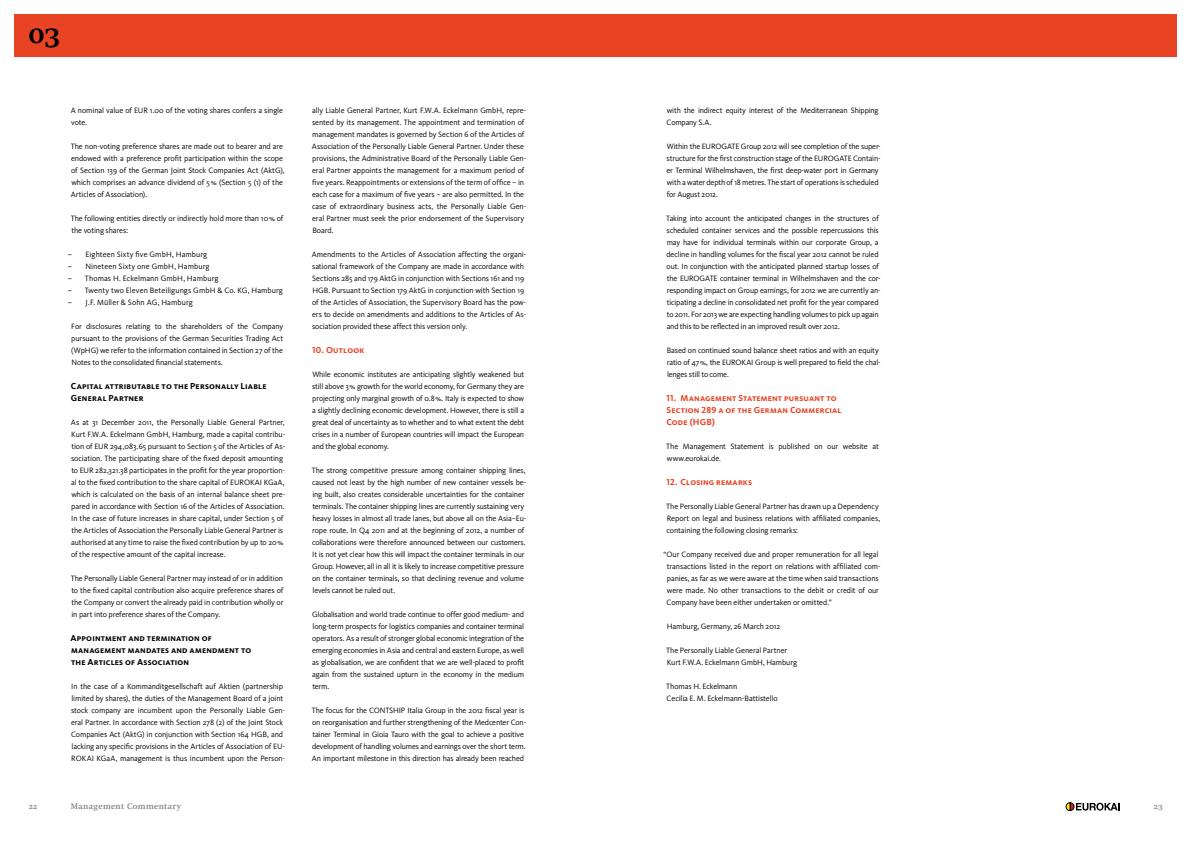
<style>
.page{position:relative;width:1191px;height:842px;background:#fff}
.page>*{position:absolute;margin:0;border:0;box-sizing:border-box;transform-origin:0 0}
.t1{font:700 28px "Nu Swift";color:#000}
.t2{font:9px/12px "Kievit Bold SC";letter-spacing:.02em;color:#000}
.t3{font:9px/12px "Kievit Bold SC";letter-spacing:.02em;color:#e84325}
.t4{font:8px/12px "Kievit";letter-spacing:-.015em;color:#000}
.t5{font:8px "Kievit";letter-spacing:.01em;color:#000}
.t6{font:700 8px "Nu Swift";letter-spacing:.04em;color:#878786}
.s1{font-family:"Kievit Book SC"}
</style>
<div class="page">
<svg style="left:1065px;top:802px;width:54px;height:9px"></svg>
<div style="left:14px;top:14px;width:1162px;height:43px;background:#e84325"></div>
<h1 class="t1" style="left:28px;top:17px;width:34px">03</h1>
<p class="t4" style="left:71px;top:105px;width:214px">A nominal value of EUR 1.00 of the voting shares confers a single vote.</p>
<p class="t4" style="left:71px;top:141px;width:215px">The non-voting preference shares are made out to bearer and are endowed with a preference profit participation within the scope of Section 139 of the German Joint Stock Companies Act (AktG), which comprises an advance dividend of 5% (Section 5 (1) of the Articles of Association).</p>
<p class="t4" style="left:71px;top:213px;width:214px">The following entities directly or indirectly hold more than 10% of the voting shares:</p>
<p class="t5" style="left:68px;top:250px;width:141px"><span class="s1">–</span> Eighteen Sixty five GmbH, Hamburg</p>
<p class="t5" style="left:68px;top:262px;width:143px"><span class="s1">–</span> Nineteen Sixty one GmbH, Hamburg</p>
<p class="t5" style="left:68px;top:274px;width:152px"><span class="s1">–</span> Thomas H. Eckelmann GmbH, Hamburg</p>
<p class="t5" style="left:68px;top:286px;width:217px"><span class="s1">–</span> Twenty two Eleven Beteiligungs GmbH &amp; Co. KG, Hamburg</p>
<p class="t5" style="left:68px;top:298px;width:127px"><span class="s1">–</span> J.F. Müller &amp; Sohn AG, Hamburg</p>
<p class="t4" style="left:71px;top:321px;width:213px;text-align:justify">For disclosures relating to the shareholders of the Company pursuant to the provisions of the German Securities Trading Act (WpHG) we refer to the information contained in Section 27 of the Notes to the consolidated financial statements.</p>
<p class="t2" style="left:71px;top:380px;width:197px">Capital attributable to the Personally Liable<br>General Partner</p>
<p class="t4" style="left:71px;top:417px;width:216px">As at 31 December 2011, the Personally Liable General Partner, Kurt F.W.A. Eckelmann GmbH, Hamburg, made a capital contribu&shy;tion of EUR 294,083.65 pursuant to Section 5 of the Articles of As&shy;sociation. The participating share of the fixed deposit amounting to EUR 282,321.38 participates in the profit for the year proportion&shy;al to the fixed contribution to the share capital of EUROKAI KGaA, which is calculated on the basis of an internal balance sheet pre&shy;pared in accordance with Section 16 of the Articles of Association.<br>In the case of future increases in share capital, under Section 5 of the Articles of Association the Personally Liable General Partner is authorised at any time to raise the fixed contribution by up to 20% of the respective amount of the capital increase.</p>
<p class="t4" style="left:71px;top:573px;width:214px;text-align:justify">The Personally Liable General Partner may instead of or in addition to the fixed capital contribution also acquire preference shares of the Company or convert the already paid in contribution wholly or in part into preference shares of the Company.</p>
<p class="t2" style="left:70px;top:632px;width:182px">Appointment and termination of management mandates and amendment to the Articles of Association</p>
<p class="t4" style="left:71px;top:681px;width:216px">In the case of a Kommanditgesellschaft auf Aktien (partnership limited by shares), the duties of the Management Board of a joint stock company are incumbent upon the Personally Liable Gen&shy;eral Partner. In accordance with Section 278 (2) of the Joint Stock Companies Act (AktG) in conjunction with Section 164 HGB, and lacking any specific provisions in the Articles of Association of EU-ROKAI KGaA, management is thus incumbent upon the Person-</p>
<p class="t4" style="left:312px;top:105px;width:216px">ally Liable General Partner, Kurt F.W.A. Eckelmann GmbH, repre&shy;sented by its management. The appointment and termination of management mandates is governed by Section 6 of the Articles of Association of the Personally Liable General Partner. Under these provisions, the Administrative Board of the Personally Liable Gen&shy;eral Partner appoints the management for a maximum period of five years. Reappointments or extensions of the term of office – in each case for a maximum of five years – are also permitted. In the case of extraordinary business acts, the Personally Liable Gen&shy;eral Partner must seek the prior endorsement of the Supervisory Board.</p>
<p class="t4" style="left:312px;top:249px;width:216px">Amendments to the Articles of Association affecting the organi&shy;sational framework of the Company are made in accordance with Sections 285 and 179 AktG in conjunction with Sections 161 and 119<br>HGB. Pursuant to Section 179 AktG in conjunction with Section 19 of the Articles of Association, the Supervisory Board has the pow&shy;ers to decide on amendments and additions to the Articles of As&shy;sociation provided these affect this version only.</p>
<p class="t3" style="left:312px;top:344px;width:54px">10. Outlook</p>
<p class="t4" style="left:312px;top:369px;width:214px;text-align:justify">While economic institutes are anticipating slightly weakened but still above 3% growth for the world economy, for Germany they are projecting only marginal growth of 0.8%. Italy is expected to show a slightly declining economic development. However, there is still a great deal of uncertainty as to whether and to what extent the debt crises in a number of European countries will impact the European and the global economy.</p>
<p class="t4" style="left:312px;top:465px;width:216px">The strong competitive pressure among container shipping lines, caused not least by the high number of new container vessels be&shy;ing built, also creates considerable uncertainties for the container terminals. The container shipping lines are currently sustaining very heavy losses in almost all trade lanes, but above all on the Asia–Eu&shy;rope route. In Q4 2011 and at the beginning of 2012, a number of collaborations were therefore announced between our customers.<br>It is not yet clear how this will impact the container terminals in our Group. However, all in all it is likely to increase competitive pressure on the container terminals, so that declining revenue and volume levels cannot be ruled out.</p>
<p class="t4" style="left:312px;top:609px;width:214px;text-align:justify">Globalisation and world trade continue to offer good medium- and long-term prospects for logistics companies and container terminal operators. As a result of stronger global economic integration of the emerging economies in Asia and central and eastern Europe, as well as globalisation, we are confident that we are well-placed to profit again from the sustained upturn in the economy in the medium term.</p>
<p class="t4" style="left:312px;top:705px;width:216px">The focus for the CONTSHIP Italia Group in the 2012 fiscal year is on reorganisation and further strengthening of the Medcenter Con&shy;tainer Terminal in Gioia Tauro with the goal to achieve a positive development of handling volumes and earnings over the short term.<br>An important milestone in this direction has already been reached</p>
<p class="t4" style="left:666px;top:105px;width:213px">with the indirect equity interest of the Mediterranean Shipping<br>Company S.A.</p>
<p class="t4" style="left:666px;top:141px;width:216px">Within the EUROGATE Group 2012 will see completion of the super&shy;structure for the first construction stage of the EUROGATE Contain&shy;er Terminal Wilhelmshaven, the first deep-water port in Germany with a water depth of 18 metres. The start of operations is scheduled for August 2012.</p>
<p class="t4" style="left:666px;top:213px;width:216px">Taking into account the anticipated changes in the structures of scheduled container services and the possible repercussions this may have for individual terminals within our corporate Group, a decline in handling volumes for the fiscal year 2012 cannot be ruled out. In conjunction with the anticipated planned startup losses of the EUROGATE container terminal in Wilhelmshaven and the cor&shy;responding impact on Group earnings, for 2012 we are currently an&shy;ticipating a decline in consolidated net profit for the year compared to 2011. For 2013 we are expecting handling volumes to pick up again and this to be reflected in an improved result over 2012.</p>
<p class="t4" style="left:667px;top:345px;width:215px">Based on continued sound balance sheet ratios and with an equity ratio of 47%, the EUROKAI Group is well prepared to field the chal&shy;lenges still to come.</p>
<p class="t3" style="left:666px;top:392px;width:177px">11. Management Statement pursuant to<br>Section 289 a of the German Commercial<br>Code (HGB)</p>
<p class="t4" style="left:666px;top:441px;width:214px">The Management Statement is published on our website at www.eurokai.de.</p>
<p class="t3" style="left:666px;top:476px;width:87px">12. Closing remarks</p>
<p class="t4" style="left:666px;top:501px;width:215px">The Personally Liable General Partner has drawn up a Dependency<br>Report on legal and business relations with affiliated companies, containing the following closing remarks:</p>
<p class="t4" style="left:666px;top:549px;width:216px;text-indent:-3px">“Our Company received due and proper remuneration for all legal transactions listed in the report on relations with affiliated com&shy;panies, as far as we were aware at the time when said transactions were made. No other transactions to the debit or credit of our Company have been either undertaken or omitted.”</p>
<p class="t4" style="left:667px;top:621px;width:115px">Hamburg, Germany, 26 March 2012</p>
<p class="t4" style="left:666px;top:645px;width:132px">The Personally Liable General Partner<br>Kurt F.W.A. Eckelmann GmbH, Hamburg</p>
<p class="t4" style="left:666px;top:681px;width:113px">Thomas H. Eckelmann<br>Cecilia E. M. Eckelmann-Battistello</p>
<p class="t6" style="left:71px;top:802px;width:112px">Management Commentary</p>
<p class="t6" style="left:28px;top:802px;width:11px">22</p>
<p class="t6" style="left:1153px;top:802px;width:11px">23</p>
</div>
